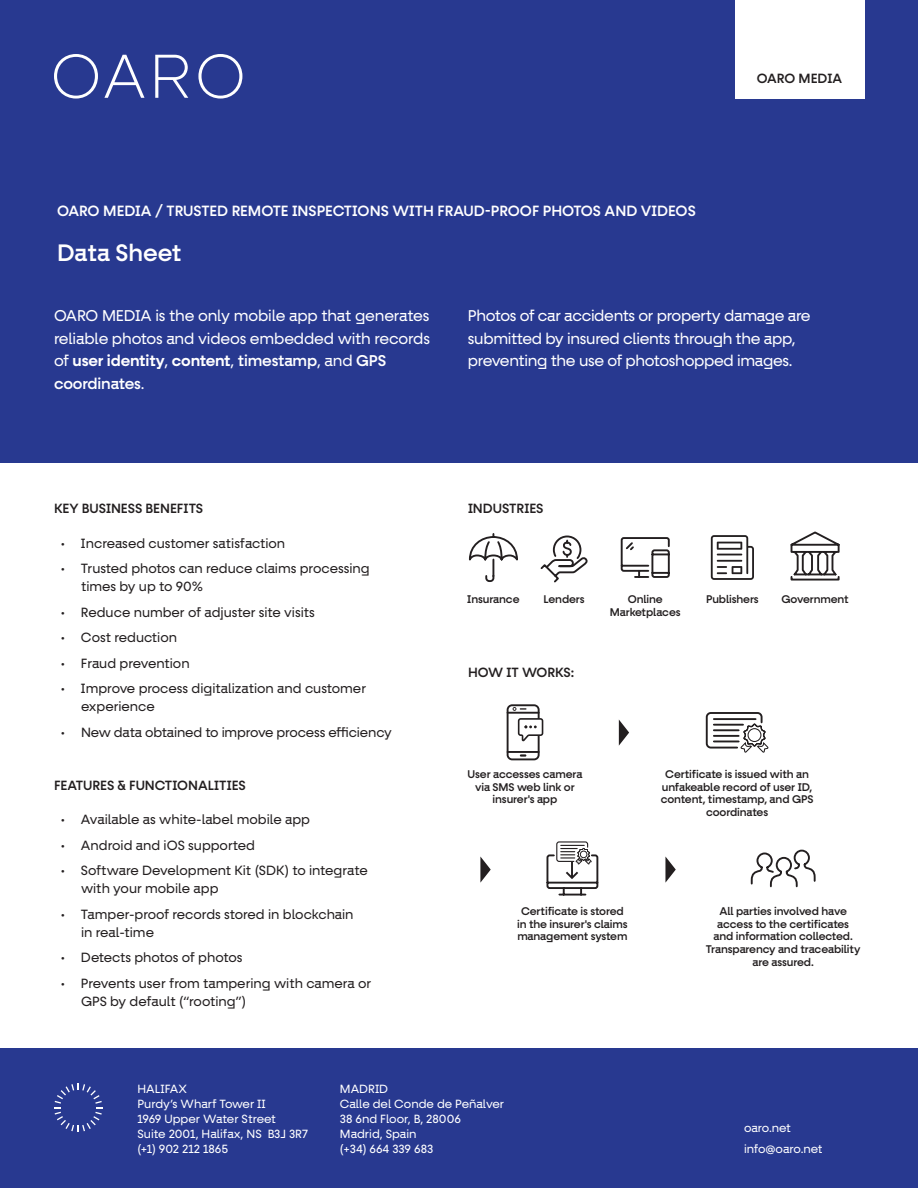
<style>
.page{position:relative;width:918px;height:1188px;background:#fff}
.page>*{position:absolute;margin:0;border:0;box-sizing:border-box;transform-origin:0 0}
.t1{font:500 24px "Fractul OARO";color:#fff}
.t2{font:15.75px/22.5px "Fractul OARO";letter-spacing:-.02em;color:#fff}
.t3{font:500 15px "Fractul OARO";color:#fff}
.t4{font:13.5px/18px "Fractul OARO";color:#231f20}
.t5{font:500 13.5px "Fractul OARO";color:#231f20}
.t6{font:12px/15px "Fractul OARO";color:#fff}
.t7{font:500 11.25px/12.8px "Fractul OARO";letter-spacing:-.01em;color:#231f20;text-align:center}
.s1{font-weight:600}
.s2{font-weight:500}
</style>
<div class="page">
<div style="left:0;top:1048px;width:918px;height:140px;background:#283990"></div>
<svg style="left:54px;top:1084px;width:48px;height:48px"></svg>
<div style="left:0;top:0;width:918px;height:462px;background:#283990"></div>
<svg style="left:54px;top:54px;width:44px;height:45px"></svg>
<svg style="left:104px;top:55px;width:41px;height:43px"></svg>
<svg style="left:155px;top:55px;width:33px;height:43px"></svg>
<svg style="left:198px;top:54px;width:44px;height:45px"></svg>
<svg style="left:468px;top:533px;width:50px;height:49px"></svg>
<svg style="left:540px;top:535px;width:48px;height:48px"></svg>
<svg style="left:620px;top:537px;width:50px;height:41px"></svg>
<svg style="left:790px;top:531px;width:50px;height:50px"></svg>
<svg style="left:711px;top:535px;width:43px;height:45px"></svg>
<svg style="left:619px;top:720px;width:10px;height:26px"></svg>
<svg style="left:665px;top:857px;width:11px;height:26px"></svg>
<svg style="left:480px;top:857px;width:11px;height:26px"></svg>
<svg style="left:546px;top:841px;width:53px;height:55px"></svg>
<svg style="left:705px;top:712px;width:64px;height:41px"></svg>
<div style="left:748px;top:728px;width:13px;height:14px;border:1px solid #231f20;border-radius:50%"></div>
<svg style="left:507px;top:704px;width:36px;height:56px"></svg>
<svg style="left:750px;top:849px;width:66px;height:39px"></svg>
<div style="left:735px;top:0;width:129px;height:99px;background:#fff"></div>
<p class="t3" style="left:57px;top:204px;width:640px">OARO MEDIA / TRUSTED REMOTE INSPECTIONS WITH FRAUD-PROOF PHOTOS AND VIDEOS</p>
<h1 class="t1" style="left:57px;top:242px;width:126px">Data Sheet</h1>
<p class="t5" style="left:757px;top:72px;width:87px">OARO MEDIA</p>
<p class="t2" style="left:54px;top:305px;width:378px">OARO MEDIA is the only mobile app that generates reliable photos and videos embedded with records of <span class="s1">user identity</span>, <span class="s1">content</span>, <span class="s2">timestamp</span>, and <span class="s2">GPS coordinates</span>.</p>
<p class="t2" style="left:468px;top:305px;width:344px">Photos of car accidents or property damage are submitted by insured clients through the app, preventing the use of photoshopped images.</p>
<p class="t5" style="left:54px;top:503px;width:151px">KEY BUSINESS BENEFITS</p>
<p class="t4" style="left:61px;top:535px;width:226px">• Increased customer satisfaction</p>
<p class="t4" style="left:81px;top:561px;width:290px;text-indent:-20px">• Trusted photos can reduce claims processing times by up to 90%</p>
<p class="t4" style="left:61px;top:604px;width:256px">• Reduce number of adjuster site visits</p>
<p class="t4" style="left:61px;top:630px;width:118px">• Cost reduction</p>
<p class="t4" style="left:61px;top:655px;width:130px">• Fraud prevention</p>
<p class="t4" style="left:81px;top:681px;width:287px;text-indent:-20px">• Improve process digitalization and customer experience</p>
<p class="t4" style="left:61px;top:724px;width:333px">• New data obtained to improve process efficiency</p>
<p class="t5" style="left:54px;top:779px;width:193px">FEATURES &amp; FUNCTIONALITIES</p>
<p class="t4" style="left:61px;top:811px;width:251px">• Available as white-label mobile app</p>
<p class="t4" style="left:61px;top:837px;width:196px">• Android and iOS supported</p>
<p class="t4" style="left:81px;top:862px;width:288px;text-indent:-20px">• Software Development Kit (SDK) to integrate with your mobile app</p>
<p class="t4" style="left:81px;top:906px;width:274px;text-indent:-20px">• Tamper-proof records stored in blockchain in real-time</p>
<p class="t4" style="left:61px;top:949px;width:183px">• Detects photos of photos</p>
<p class="t4" style="left:81px;top:975px;width:292px;text-indent:-20px">• Prevents user from tampering with camera or<br>GPS by default (“rooting”)</p>
<p class="t5" style="left:468px;top:503px;width:77px">INDUSTRIES</p>
<p class="t7" style="left:467px;top:593px;width:54px">Insurance</p>
<p class="t7" style="left:544px;top:593px;width:43px">Lenders</p>
<p class="t7" style="left:610px;top:593px;width:72px">Online<br>Marketplaces</p>
<p class="t7" style="left:706px;top:593px;width:54px">Publishers</p>
<p class="t7" style="left:782px;top:593px;width:69px">Government</p>
<p class="t5" style="left:468px;top:667px;width:108px">HOW IT WORKS:</p>
<p class="t7" style="left:468px;top:768px;width:116px">User accesses camera via SMS web link or insurer's app</p>
<p class="t7" style="left:661px;top:768px;width:154px">Certificate is issued with an unfakeable record of user ID, content, timestamp, and GPS coordinates</p>
<p class="t7" style="left:517px;top:905px;width:112px">Certificate is stored in the insurer's claims management system</p>
<p class="t7" style="left:706px;top:905px;width:156px">All parties involved have access to the certificates and information collected.<br>Transparency and traceability are assured.</p>
<p class="t6" style="left:138px;top:1082px;width:172px">HALIFAX<br>Purdy’s Wharf Tower II<br>1969 Upper Water Street<br>Suite 2001, Halifax, NS B3J 3R7 (+1) 902 212 1865</p>
<p class="t6" style="left:340px;top:1082px;width:166px">MADRID<br>Calle del Conde de Peñalver<br>38 6nd Floor, B, 28006<br>Madrid, Spain<br>(+34) 664 339 683</p>
<p class="t6" style="left:744px;top:1118px;width:80px;line-height:21px">oaro.net info@oaro.net</p>
</div>
